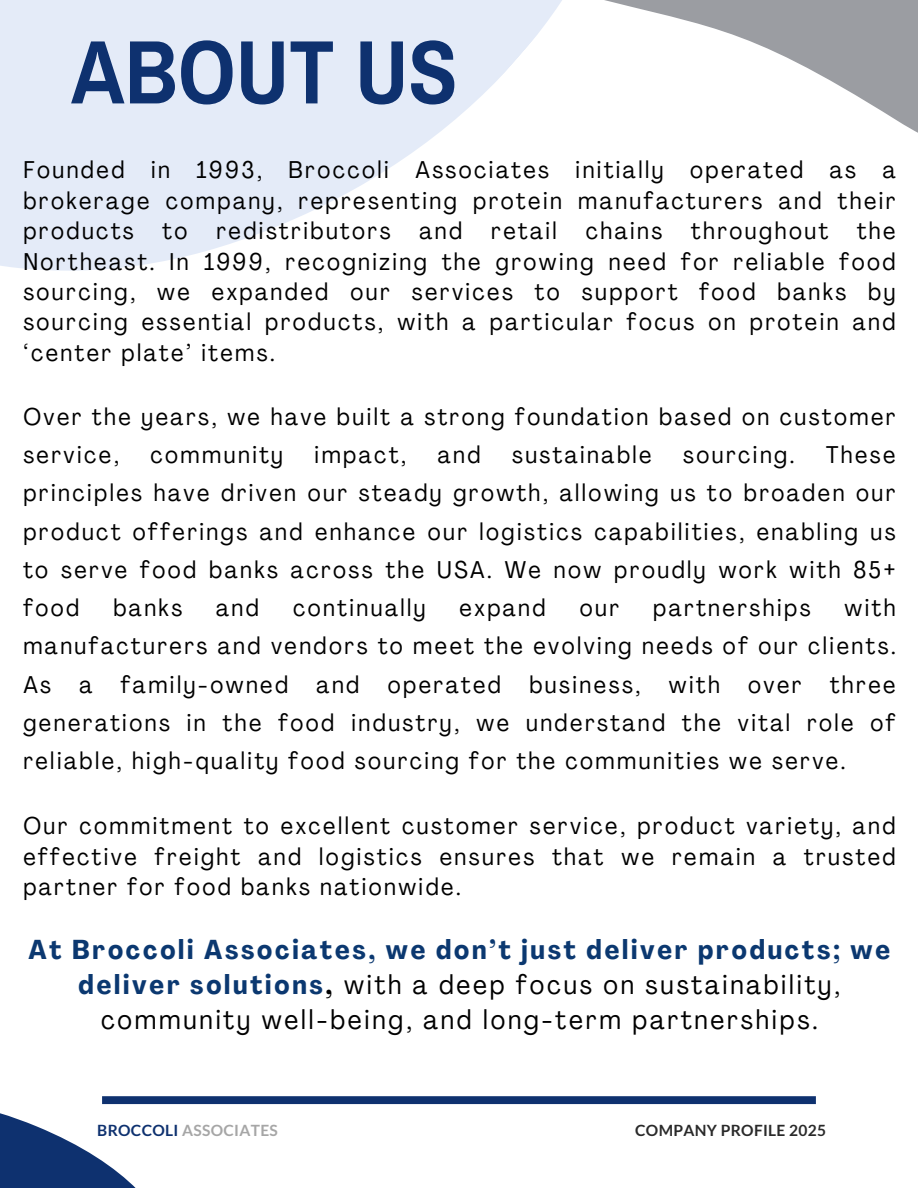
<style>
.page{position:relative;width:918px;height:1188px;background:#fff}
.page>*{position:absolute;margin:0;border:0;box-sizing:border-box;transform-origin:0 0}
.t1{font:700 90.3px "Archivo Narrow";color:#0e316f}
.t2{font:condensed 27px/34.8px "Agrandir";letter-spacing:.105em;color:#000;text-align:center}
.t3{font:condensed 24px/38.2px "Agrandir";letter-spacing:.105em;color:#000;text-align:justify}
.t4{font:700 15.6px "Lato";letter-spacing:.02em;color:#a6a6a6}
.t5{font:700 15.6px "Lato";letter-spacing:.02em;color:#000}
.s1{font-weight:700;color:#0b3870}
.s2{font-weight:700}
.s3{color:#0e316f}
</style>
<div class="page">
<svg style="left:0;top:0;width:398px;height:271px;fill:#e4ebf8"></svg>
<div style="left:102px;top:1096px;width:714px;height:8px;background:#0e316f"></div>
<svg style="left:0;top:1096px;width:269px;height:92px"></svg>
<svg style="left:383px;top:0;width:535px;height:162px"></svg>
<p class="t1" style="left:71px;top:24px;width:388px">ABOUT US</p>
<p class="t3" style="left:23px;top:157px;width:874px;line-height:30.3px">Founded in 1993, Broccoli Associates initially operated as a brokerage company, representing protein manufacturers and their products to redistributors and retail chains throughout the Northeast. In 1999, recognizing the growing need for reliable food sourcing, we expanded our services to support food banks by sourcing essential products, with a particular focus on protein and ‘center plate’ items.</p>
<p class="t3" style="left:23px;top:400px;width:874px">Over the years, we have built a strong foundation based on customer service,</p>
<p class="t3" style="left:23px;top:438px;width:874px;text-indent:803px">These principles have driven our steady growth, allowing us to broaden our product offerings and enhance our logistics capabilities, enabling us to serve food banks across the USA. We now proudly work with 85+ food</p>
<p class="t3" style="left:150px;top:438px;width:134px">community</p>
<p class="t3" style="left:315px;top:438px;width:93px">impact,</p>
<p class="t3" style="left:438px;top:438px;width:44px">and</p>
<p class="t3" style="left:512px;top:438px;width:141px">sustainable</p>
<p class="t3" style="left:683px;top:438px;width:113px">sourcing.</p>
<p class="t3" style="left:23px;top:591px;width:874px;text-indent:821px">with manufacturers and vendors to meet the evolving needs of our clients.<br>As a family-owned and operated business, with over three generations in the food industry, we understand the vital role of reliable, high-quality food sourcing for the communities we serve.</p>
<p class="t3" style="left:113px;top:591px;width:70px">banks</p>
<p class="t3" style="left:216px;top:591px;width:44px">and</p>
<p class="t3" style="left:293px;top:591px;width:134px">continually</p>
<p class="t3" style="left:460px;top:591px;width:88px">expand</p>
<p class="t3" style="left:580px;top:591px;width:41px">our</p>
<p class="t3" style="left:653px;top:591px;width:159px">partnerships</p>
<p class="t3" style="left:23px;top:813px;width:874px;line-height:30.3px">Our commitment to excellent customer service, product variety, and effective freight and logistics ensures that we remain a trusted partner for food banks nationwide.</p>
<p class="t2" style="left:29px;top:935px;width:863px"><span class="s1">At Broccoli Associates, we don’t just deliver products; we deliver solutions</span><span class="s2">,</span> with a deep focus on sustainability, community well-being, and long-term partnerships.</p>
<h1 class="t4" style="left:97px;top:1121px;width:182px"><span class="s3">BROCCOLI</span> ASSOCIATES</h1>
<p class="t5" style="left:635px;top:1121px;width:192px">COMPANY PROFILE 2025</p>
</div>
